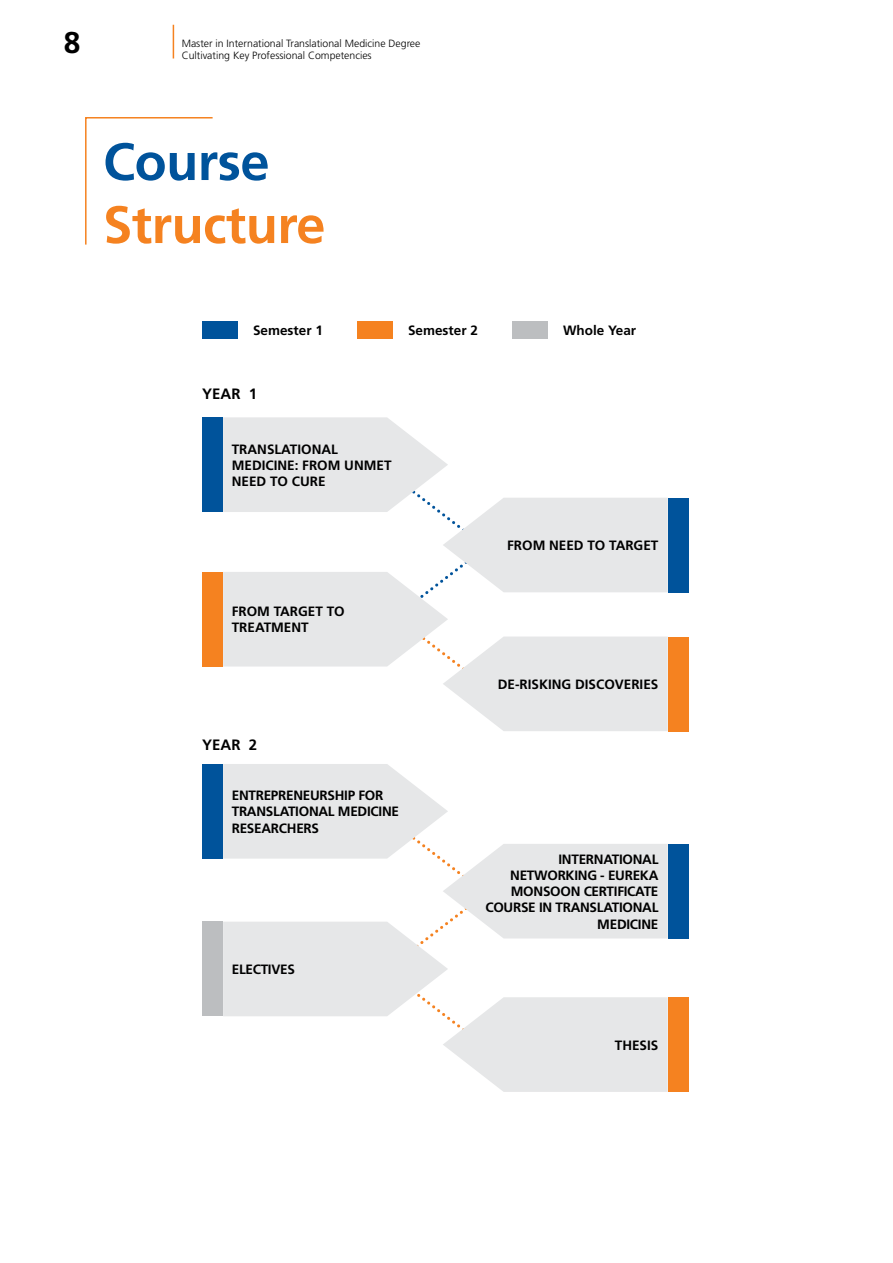
<style>
.page{position:relative;width:893px;height:1263px;background:#fff}
.page>*{position:absolute;margin:0;border:0;box-sizing:border-box;transform-origin:0 0}
.t1{font:700 52.5px "Frutiger LT Pro";letter-spacing:-.01em;color:#f58220}
.t2{font:700 52.5px "Frutiger LT Pro";letter-spacing:-.01em;color:#00539b}
.t3{font:700 30px "Frutiger LT Pro";color:#000}
.t4{font:700 15px "Frutiger LT Pro";color:#000}
.t5{font:700 13.5px/16.2px "Frutiger LT Pro";letter-spacing:-.02em;color:#000;text-align:right}
.t6{font:700 13.5px/16.2px "Frutiger LT Pro";color:#000}
.t7{font:300 10.5px/12px "Frutiger LT Pro";color:#000}
</style>
<div class="page">
<svg style="left:85px;top:117px;width:128px;height:128px"></svg>
<div style="left:202px;top:321px;width:36px;height:18px;background:#00539b"></div>
<div style="left:357px;top:321px;width:36px;height:18px;background:#f58220"></div>
<div style="left:512px;top:321px;width:36px;height:18px;background:#bcbec0"></div>
<div style="left:668px;top:498px;width:21px;height:94px;background:#00539b"></div>
<div style="left:668px;top:637px;width:21px;height:94px;background:#f58220"></div>
<div style="left:668px;top:844px;width:21px;height:94px;background:#00539b"></div>
<div style="left:668px;top:998px;width:21px;height:94px;background:#f58220"></div>
<div style="left:202px;top:417px;width:21px;height:95px;background:#00539b"></div>
<div style="left:202px;top:572px;width:21px;height:94px;background:#f58220"></div>
<svg style="left:223px;top:417px;width:445px;height:314px"></svg>
<div style="left:202px;top:764px;width:21px;height:94px;background:#00539b"></div>
<div style="left:202px;top:922px;width:21px;height:94px;background:#bcbec0"></div>
<svg style="left:223px;top:764px;width:445px;height:328px"></svg>
<hr style="left:173px;top:25px;width:1px;height:34px;background:#f58220">
<h2 class="t3" style="left:64px;top:25px;width:18px">8</h2>
<p class="t7" style="left:182px;top:37px;width:240px">Master in International Translational Medicine Degree<br>Cultivating Key Professional Competencies</p>
<h1 class="t2" style="left:103px;top:131px;width:168px">Course</h1>
<h1 class="t1" style="left:103px;top:194px;width:224px">Structure</h1>
<p class="t6" style="left:253px;top:322px;width:71px">Semester 1</p>
<p class="t6" style="left:408px;top:322px;width:71px">Semester 2</p>
<p class="t6" style="left:563px;top:322px;width:75px">Whole Year</p>
<p class="t4" style="left:202px;top:385px;width:57px">YEAR 1</p>
<p class="t6" style="left:232px;top:441px;width:161px">TRANSLATIONAL<br>MEDICINE: FROM UNMET<br>NEED TO CURE</p>
<p class="t6" style="left:232px;top:603px;width:114px">FROM TARGET TO<br>TREATMENT</p>
<p class="t4" style="left:202px;top:735px;width:57px">YEAR 2</p>
<p class="t5" style="left:232px;top:787px;width:169px;text-align:left">ENTREPRENEURSHIP FOR<br>TRANSLATIONAL MEDICINE<br>RESEARCHERS</p>
<p class="t5" style="left:232px;top:961px;width:65px">ELECTIVES</p>
<p class="t6" style="left:507px;top:537px;width:153px">FROM NEED TO TARGET</p>
<p class="t6" style="left:498px;top:676px;width:162px">DE-RISKING DISCOVERIES</p>
<p class="t5" style="left:485px;top:851px;width:175px">INTERNATIONAL<br>NETWORKING - EUREKA<br>MONSOON CERTIFICATE<br>COURSE IN TRANSLATIONAL<br>MEDICINE</p>
<p class="t5" style="left:615px;top:1037px;width:45px">THESIS</p>
</div>
